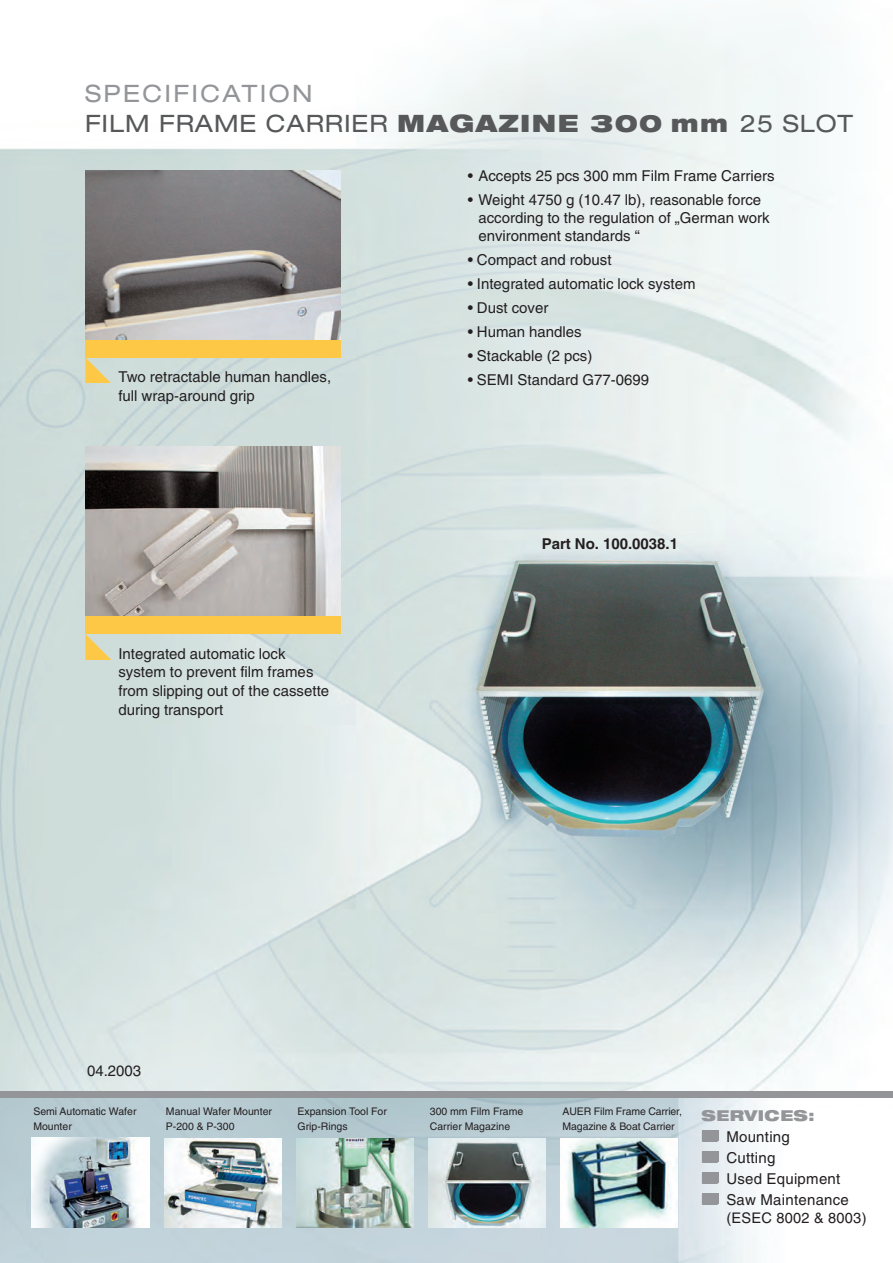
<style>
.page{position:relative;width:893px;height:1263px;background:#fff}
.page>*{position:absolute;margin:0;border:0;box-sizing:border-box;transform-origin:0 0}
.t1{font:expanded 24px/30px "Helvetica Neue";letter-spacing:.04em;color:#57585a}
.t2{font:15px/18.6px "Helvetica";color:#231f20}
.t3{font:700 15px "Helvetica";color:#231f20}
.t4{font:900 expanded 15px "Helvetica Neue";letter-spacing:.03em;color:#939598}
.t5{font:14.7px "Helvetica";letter-spacing:.015em;color:#231f20}
.t6{font:10.5px/15px "Helvetica";color:#231f20}
.s1{color:#939598}
.s2{font-weight:900}
</style>
<div class="page">
<img style="left:0;top:9px;width:893px;height:1254px">
<img style="left:85px;top:170px;width:255px;height:170px">
<div style="left:85px;top:340px;width:255px;height:17px;background:#fec847"></div>
<img style="left:85px;top:446px;width:255px;height:171px">
<div style="left:85px;top:617px;width:255px;height:17px;background:#fec847"></div>
<svg style="left:85px;top:357px;width:33px;height:26px"></svg>
<svg style="left:85px;top:634px;width:33px;height:25px"></svg>
<img style="left:32px;top:1138px;width:117px;height:89px">
<img style="left:164px;top:1138px;width:118px;height:89px">
<img style="left:296px;top:1138px;width:117px;height:89px">
<img style="left:428px;top:1138px;width:118px;height:89px">
<img style="left:560px;top:1138px;width:118px;height:89px">
<div style="left:0;top:1091px;width:893px;height:6px;background:#939598"></div>
<div style="left:703px;top:1130px;width:16px;height:11px;background:#939598"></div>
<div style="left:703px;top:1151px;width:16px;height:11px;background:#939598"></div>
<div style="left:703px;top:1172px;width:16px;height:11px;background:#939598"></div>
<div style="left:703px;top:1193px;width:16px;height:11px;background:#939598"></div>
<h1 class="t1" style="left:85px;top:81px;width:770px"><span class="s1">SPECIFICATION<br></span>FILM FRAME CARRIER <span class="s2">MAGAZINE 300 mm</span> 25 SLOT</h1>
<p class="t2" style="left:118px;top:369px;width:214px">Two retractable human handles, full wrap-around grip</p>
<p class="t2" style="left:118px;top:646px;width:212px">Integrated automatic lock system to prevent film frames from slipping out of the cassette during transport</p>
<p class="t2" style="left:468px;top:168px;width:308px">• Accepts 25 pcs 300 mm Film Frame Carriers</p>
<p class="t2" style="left:478px;top:192px;width:293px;line-height:18px;text-indent:-11px">• Weight 4750 g (10.47 lb), reasonable force according to the regulation of „German work environment standards “</p>
<p class="t2" style="left:468px;top:252px;width:145px">• Compact and robust</p>
<p class="t2" style="left:468px;top:276px;width:229px">• Integrated automatic lock system</p>
<p class="t2" style="left:468px;top:300px;width:82px">• Dust cover</p>
<p class="t2" style="left:468px;top:324px;width:116px">• Human handles</p>
<p class="t2" style="left:468px;top:348px;width:126px">• Stackable (2 pcs)</p>
<p class="t2" style="left:468px;top:372px;width:183px">• SEMI Standard G77-0699</p>
<p class="t3" style="left:542px;top:537px;width:138px">Part No. 100.0038.1</p>
<p class="t2" style="left:87px;top:1062px;width:56px">04.2003</p>
<p class="t6" style="left:33px;top:1104px;width:105px">Semi Automatic Wafer<br>Mounter</p>
<p class="t6" style="left:166px;top:1104px;width:108px">Manual Wafer Mounter<br>P-200 &amp; P-300</p>
<p class="t6" style="left:297px;top:1104px;width:91px">Expansion Tool For<br>Grip-Rings</p>
<p class="t6" style="left:430px;top:1104px;width:95px">300 mm Film Frame<br>Carrier Magazine</p>
<p class="t6" style="left:563px;top:1104px;width:121px">AUER Film Frame Carrier,<br>Magazine &amp; Boat Carrier</p>
<p class="t4" style="left:702px;top:1110px;width:114px">SERVICES:</p>
<p class="t2" style="left:702px;top:1129px;width:90px"><span class="s1">■</span> Mounting</p>
<p class="t2" style="left:702px;top:1150px;width:75px"><span class="s1">■</span> Cutting</p>
<p class="t2" style="left:702px;top:1171px;width:140px"><span class="s1">■</span> Used Equipment</p>
<p class="t2" style="left:702px;top:1192px;width:149px"><span class="s1">■</span> Saw Maintenance</p>
<p class="t5" style="left:726px;top:1212px;width:142px">(ESEC 8002 &amp; 8003)</p>
</div>
